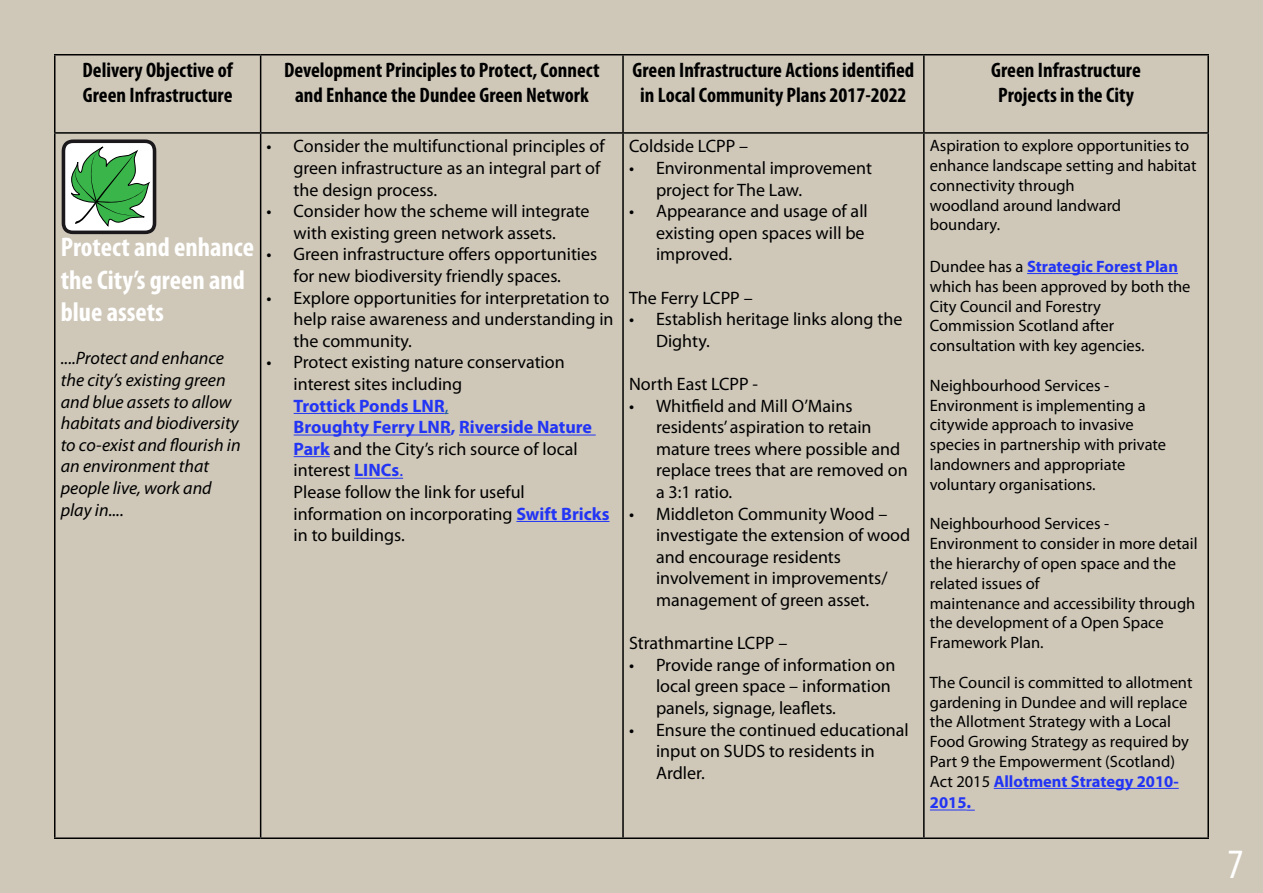
<style>
.page{position:relative;width:1263px;height:893px;background:#cfc8b9}
.page>*{position:absolute;margin:0;border:0;box-sizing:border-box;transform-origin:0 0}
.t1{font:condensed 42px "Myriad Pro";color:#fff}
.t2{font:700 condensed 27px/32.4px "Myriad Pro";color:#fff}
.t3{font:700 condensed 21px/25.2px "Myriad Pro";color:#000;text-align:center}
.t4{font:18px/21.6px "Myriad Pro";color:#000}
.t5{font:italic 18px/21.6px "Myriad Pro";color:#000}
.t6{font:16.5px/19.8px "Myriad Pro";color:#000}
.t7{font:700 16.5px "Myriad Pro";color:#2335f4}
.s1{font-weight:700;color:#2335f4}
.s2{color:#215e9e}
.s3{color:#2335f4}
.s4{font-size:18px}
</style>
<div class="page">
<hr style="left:54px;top:54px;width:207px;height:2px;background:#000">
<hr style="left:54px;top:56px;width:2px;height:76px;background:#000">
<hr style="left:261px;top:54px;width:362px;height:2px;background:#000">
<hr style="left:260px;top:56px;width:1px;height:76px;background:#000">
<hr style="left:623px;top:54px;width:301px;height:2px;background:#000">
<hr style="left:622px;top:56px;width:2px;height:76px;background:#000">
<hr style="left:924px;top:54px;width:285px;height:2px;background:#000">
<hr style="left:923px;top:56px;width:2px;height:76px;background:#000">
<hr style="left:1207px;top:56px;width:2px;height:76px;background:#000">
<hr style="left:54px;top:132px;width:207px;height:2px;background:#000">
<hr style="left:54px;top:134px;width:2px;height:703px;background:#000">
<hr style="left:261px;top:132px;width:362px;height:2px;background:#000">
<hr style="left:260px;top:134px;width:1px;height:703px;background:#000">
<hr style="left:623px;top:132px;width:301px;height:2px;background:#000">
<hr style="left:622px;top:134px;width:2px;height:703px;background:#000">
<hr style="left:924px;top:132px;width:285px;height:2px;background:#000">
<hr style="left:923px;top:134px;width:2px;height:703px;background:#000">
<hr style="left:1207px;top:134px;width:2px;height:703px;background:#000">
<hr style="left:54px;top:837px;width:207px;height:2px;background:#000">
<hr style="left:261px;top:837px;width:362px;height:2px;background:#000">
<hr style="left:623px;top:837px;width:301px;height:2px;background:#000">
<hr style="left:924px;top:837px;width:285px;height:2px;background:#000">
<hr style="left:294px;top:413px;width:151px;height:1px;background:#2335f4">
<hr style="left:294px;top:435px;width:157px;height:1px;background:#2335f4">
<hr style="left:459px;top:435px;width:137px;height:1px;background:#2335f4">
<hr style="left:294px;top:456px;width:36px;height:1px;background:#2335f4">
<hr style="left:354px;top:478px;width:49px;height:1px;background:#2335f4">
<hr style="left:516px;top:521px;width:93px;height:1px;background:#2335f4">
<hr style="left:1027px;top:273px;width:151px;height:1px;background:#2335f4">
<hr style="left:994px;top:788px;width:185px;height:1px;background:#2335f4">
<hr style="left:930px;top:810px;width:36px;height:1px;background:#2335f4">
<div style="left:63px;top:141px;width:92px;height:91px;background:#fff;border-radius:10px"></div>
<div style="left:62px;top:139px;width:94px;height:95px;border:4px solid #1b181c;border-radius:10px"></div>
<svg style="left:71px;top:147px;width:79px;height:79px"></svg>
<p class="t3" style="left:83px;top:56px;width:152px;text-align:left">Delivery Objective of<br>Green Infrastructure</p>
<p class="t3" style="left:284px;top:56px;width:317px">Development Principles to Protect, Connect and Enhance the Dundee Green Network</p>
<p class="t3" style="left:633px;top:56px;width:283px">Green Infrastructure Actions identified in Local Community Plans 2017-2022</p>
<p class="t3" style="left:991px;top:56px;width:151px">Green Infrastructure<br>Projects in the City</p>
<h2 class="t2" style="left:61px;top:231px;width:195px">Protect and enhance the City’s green and blue assets</h2>
<p class="t5" style="left:61px;top:347px;width:181px">....Protect and enhance the city’s existing green and blue assets to allow habitats and biodiversity to co-exist and flourish in an environment that people live, work and play in....</p>
<p class="t4" style="left:294px;top:135px;width:312px;text-indent:-27px">• Consider the multifunctional principles of green infrastructure as an integral part of the design process.</p>
<p class="t4" style="left:267px;top:200px;width:324px;text-align:center">• Consider how the scheme will integrate with existing green network assets.</p>
<p class="t4" style="left:267px;top:243px;width:332px;text-align:center">• Green infrastructure offers opportunities for new biodiversity friendly spaces.</p>
<p class="t4" style="left:294px;top:286px;width:321px;text-indent:-27px">• Explore opportunities for interpretation to help raise awareness and understanding in the community.</p>
<p class="t4" style="left:294px;top:351px;width:317px;text-indent:-27px">• Protect existing nature conservation interest sites including<br><span class="s1">Trottick Ponds LNR</span><span class="s2">,<br></span><span class="s1">Broughty Ferry LNR, Riverside Nature<br>Park</span> and the City’s rich source of local interest <span class="s1">LINCs</span><span class="s3">.<br></span>Please follow the link for useful information on incorporating <span class="s1">Swift Bricks </span>in to buildings.</p>
<p class="t4" style="left:629px;top:135px;width:121px">Coldside LCPP –</p>
<p class="t4" style="left:656px;top:157px;width:218px;text-indent:-27px">• Environmental improvement project for The Law.</p>
<p class="t4" style="left:656px;top:200px;width:213px;text-indent:-27px">• Appearance and usage of all existing open spaces will be improved.</p>
<p class="t4" style="left:629px;top:286px;width:125px">The Ferry LCPP –</p>
<p class="t4" style="left:656px;top:308px;width:248px;text-indent:-27px">• Establish heritage links along the<br>Dighty.</p>
<p class="t4" style="left:629px;top:373px;width:130px">North East LCPP -</p>
<p class="t4" style="left:656px;top:394px;width:253px;text-indent:-27px">• Whitfield and Mill O’Mains residents’ aspiration to retain mature trees where possible and replace trees that are removed on a 3:1 ratio.</p>
<p class="t4" style="left:656px;top:502px;width:256px;text-indent:-27px">• Middleton Community Wood – investigate the extension of wood and encourage residents involvement in improvements/ management of green asset.</p>
<p class="t4" style="left:629px;top:632px;width:160px">Strathmartine LCPP –</p>
<p class="t4" style="left:656px;top:654px;width:241px;text-indent:-27px">• Provide range of information on local green space – information panels, signage, leaflets.</p>
<p class="t4" style="left:656px;top:718px;width:254px;text-indent:-27px">• Ensure the continued educational input on SUDS to residents in<br>Ardler.</p>
<p class="t6" style="left:930px;top:136px;width:268px">Aspiration to explore opportunities to enhance landscape setting and habitat connectivity through<br>woodland around landward<br>boundary.</p>
<p class="t6" style="left:930px;top:256px;width:262px">Dundee has a <span class="s1">Strategic Forest Plan </span>which has been approved by both the<br>City Council and Forestry<br>Commission Scotland after consultation with key agencies.</p>
<p class="t6" style="left:930px;top:375px;width:238px">Neighbourhood Services -<br>Environment is implementing a citywide approach to invasive species in partnership with private landowners and appropriate voluntary organisations.</p>
<p class="t6" style="left:930px;top:514px;width:269px">Neighbourhood Services -<br>Environment to consider in more detail the hierarchy of open space and the related issues of<br>maintenance and accessibility through the development of a Open Space<br>Framework Plan.</p>
<p class="t6" style="left:930px;top:672px;width:264px">The Council is committed to allotment gardening in Dundee and will replace the Allotment Strategy with a Local Food Growing Strategy as required by Part 9 the Empowerment (Scotland)<br>Act 2015 <span class="s1">Allotment Strategy 2010-</span></p>
<p class="t7" style="left:930px;top:792px;width:43px">2015<span class="s4">.</span></p>
<h1 class="t1" style="left:1227px;top:839px;width:18px">7</h1>
</div>
